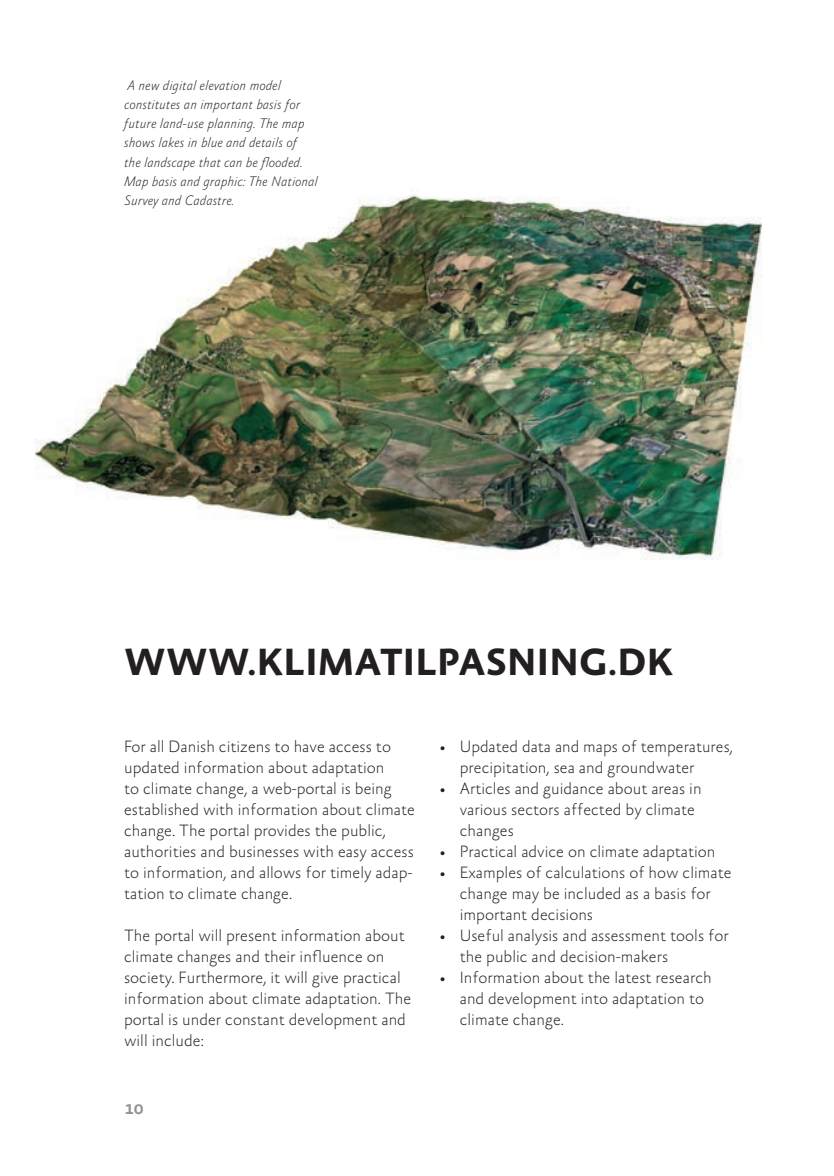
<style>
.page{position:relative;width:834px;height:1176px;background:#fff}
.page>*{position:absolute;margin:0;border:0;box-sizing:border-box;transform-origin:0 0}
.t1{font:700 38.5px "Absara Sans OT";letter-spacing:.005em;color:#231f20}
.t2{font:500 19.25px "Absara Sans OT";color:#8f9194}
.t3{font:100 16.62px/21px "Absara Sans OT";color:#231f20}
.t4{font:italic 100 14px/19.2px "Absara Sans OT";color:#231f20}
</style>
<div class="page">
<img style="left:35px;top:194px;width:727px;height:366px">
<p class="t4" style="left:124px;top:76px;width:195px">A new digital elevation model constitutes an important basis for future land-use planning. The map shows lakes in blue and details of<br>the landscape that can be flooded.<br>Map basis and graphic: The National<br>Survey and Cadastre.</p>
<h1 class="t1" style="left:124px;top:642px;width:550px">WWW.KLIMATILPASNING.DK</h1>
<p class="t3" style="left:124px;top:736px;width:292px">For all Danish citizens to have access to updated information about adaptation<br>to climate change, a web-portal is being established with information about climate change. The portal provides the public, authorities and businesses with easy access to information, and allows for timely adap&shy;tation to climate change.</p>
<p class="t3" style="left:124px;top:925px;width:288px">The portal will present information about climate changes and their influence on society. Furthermore, it will give practical information about climate adaptation. The portal is under constant development and will include:</p>
<p class="t2" style="left:124px;top:1097px;width:21px">10</p>
<p class="t3" style="left:459px;top:736px;width:274px;text-indent:-20px">• Updated data and maps of temperatures, precipitation, sea and groundwater</p>
<p class="t3" style="left:459px;top:778px;width:243px;text-indent:-20px">• Articles and guidance about areas in various sectors affected by climate changes</p>
<p class="t3" style="left:440px;top:841px;width:277px">• Practical advice on climate adaptation</p>
<p class="t3" style="left:459px;top:862px;width:273px;text-indent:-20px">• Examples of calculations of how climate change may be included as a basis for important decisions</p>
<p class="t3" style="left:459px;top:925px;width:270px;text-indent:-20px">• Useful analysis and assessment tools for the public and decision-makers</p>
<p class="t3" style="left:459px;top:967px;width:253px;text-indent:-20px">• Information about the latest research and development into adaptation to climate change.</p>
</div>
